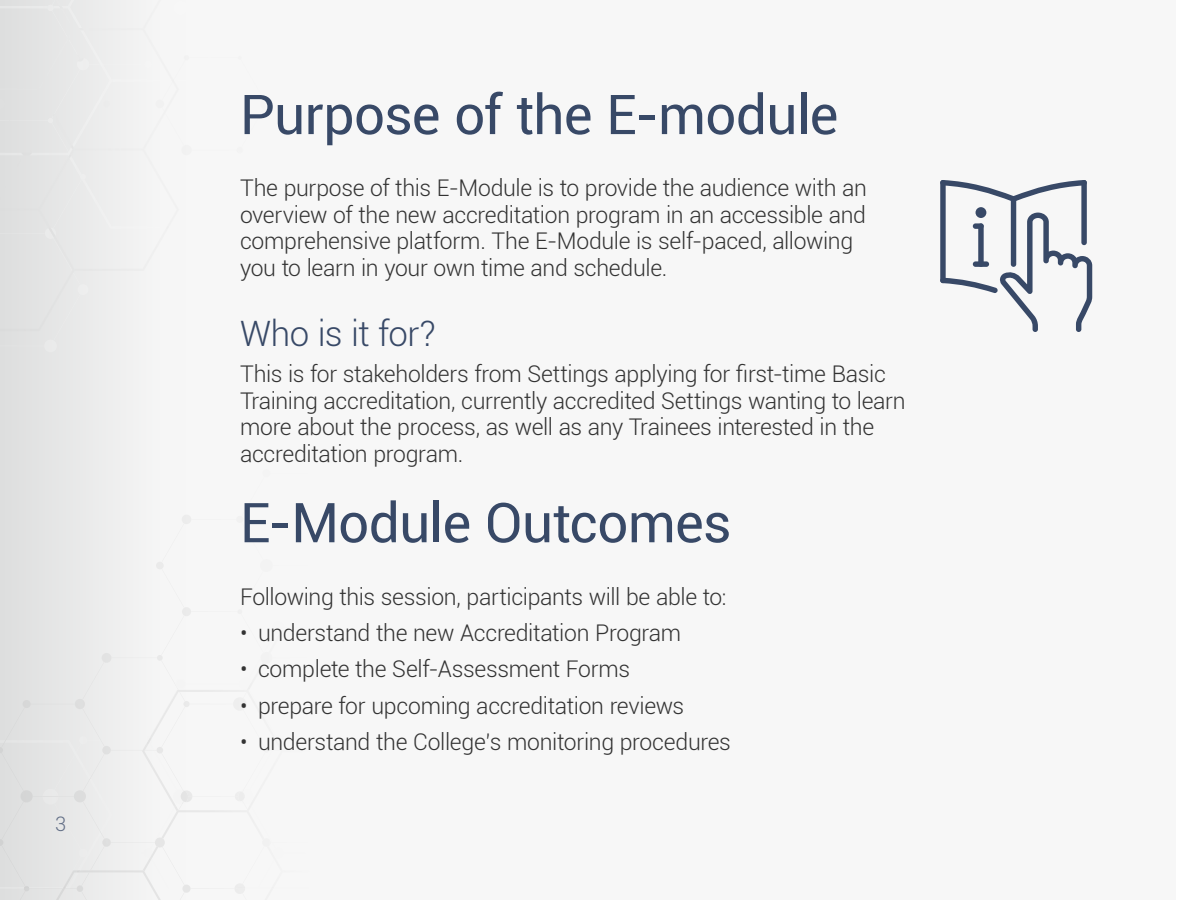
<style>
.page{position:relative;width:1200px;height:900px;background:#f7f7f7}
.page>*{position:absolute;margin:0;border:0;box-sizing:border-box;transform-origin:0 0}
.H1_no_TOC{font:55px "Roboto";letter-spacing:-.015em;color:#384967}
.t1{font:300 35px "Roboto";letter-spacing:-.015em;color:#384967}
.Body{font:300 23px/26.4px "Roboto";letter-spacing:-.015em;color:#333}
.t2{font:300 20px "Roboto";color:#606d85}
</style>
<div class="page">
<div style="left:0;top:352px;width:102px;height:115px;background:#e5e5e5"></div>
<svg style="left:0;top:0;width:134px;height:352px"></svg>
<svg style="left:0;top:467px;width:245px;height:433px"></svg>
<div style="left:1176px;top:0;width:24px;height:900px;background:#fff"></div>
<div style="left:1081px;top:180px;width:6px;height:65px;background:#384967;border-radius:3px"></div>
<div style="left:1011px;top:196px;width:5px;height:71px;background:#384967;border-radius:3px"></div>
<svg style="left:945px;top:180px;width:142px;height:22px"></svg>
<svg style="left:940px;top:213px;width:152px;height:119px"></svg>
<div style="left:940px;top:180px;width:6px;height:103px;background:#384967;border-radius:3px"></div>
<div style="left:978px;top:223px;width:6px;height:44px;background:#384967;border-radius:3px"></div>
<div style="left:973px;top:261px;width:16px;height:6px;background:#384967;border-radius:3px"></div>
<div style="left:973px;top:223px;width:11px;height:6px;background:#384967;border-radius:3px"></div>
<div style="left:976px;top:207px;width:10px;height:11px;background:#384967;border-radius:50%"></div>
<p class="t2" style="left:55px;top:810px;width:13px">3</p>
<p class="H1_no_TOC" style="left:240px;top:76px;width:600px">Purpose of the E-module</p>
<p class="Body" style="left:240px;top:174px;width:629px">The purpose of this E-Module is to provide the audience with an overview of the new accreditation program in an accessible and comprehensive platform. The E-Module is self-paced, allowing you to learn in your own time and schedule.</p>
<h2 class="t1" style="left:240px;top:309px;width:197px">Who is it for?</h2>
<p class="Body" style="left:240px;top:360px;width:667px">This is for stakeholders from Settings applying for first-time Basic Training accreditation, currently accredited Settings wanting to learn more about the process, as well as any Trainees interested in the accreditation program.</p>
<p class="H1_no_TOC" style="left:240px;top:484px;width:493px">E-Module Outcomes</p>
<p class="Body" style="left:240px;top:582px;width:488px">Following this session, participants will be able to:</p>
<p class="Body" style="left:240px;top:619px;width:443px">• understand the new Accreditation Program</p>
<p class="Body" style="left:240px;top:655px;width:392px">• complete the Self-Assessment Forms</p>
<p class="Body" style="left:240px;top:691px;width:446px">• prepare for upcoming accreditation reviews</p>
<p class="Body" style="left:240px;top:728px;width:492px">• understand the College’s monitoring procedures</p>
</div>
